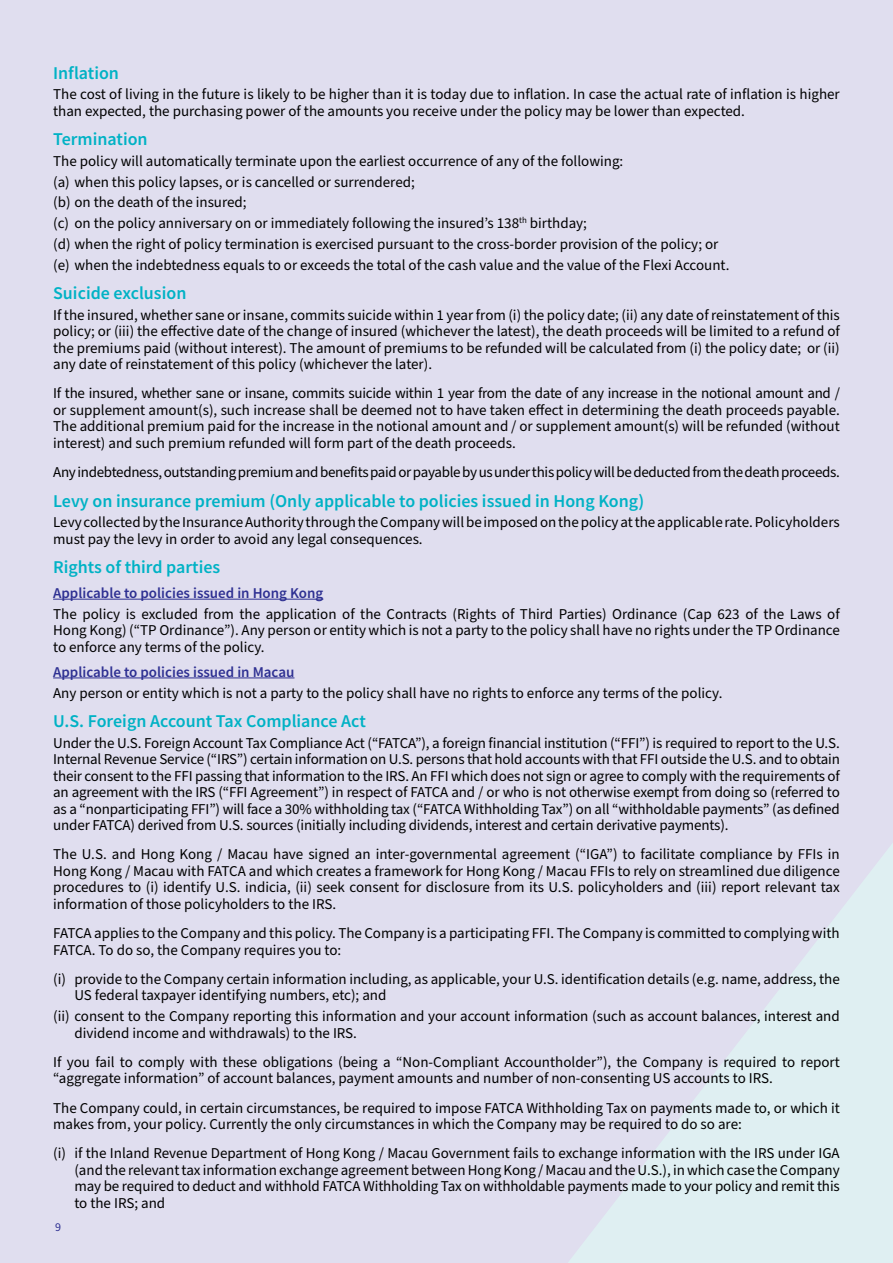
<style>
.page{position:relative;width:893px;height:1263px;background:#e0deef}
.page>*{position:absolute;margin:0;border:0;box-sizing:border-box;transform-origin:0 0}
.t1{font:600 18px "Source Sans Pro";color:#00b2c5}
.t2{font:15px/16.5px "Source Sans Pro";color:#000}
.t3{font:15px "Source Sans Pro";letter-spacing:-.02em;color:#000}
.t4{font:600 15px "Source Sans Pro";color:#2e3092}
.t5{font:12px "Source Sans Pro";color:#2e3092}
</style>
<div class="page">
<svg style="left:568px;top:843px;width:325px;height:420px;fill:#dfecf1"></svg>
<hr style="left:53px;top:599px;width:270px;height:1px;background:#2e3092">
<hr style="left:53px;top:677px;width:241px;height:1px;background:#2e3092">
<p class="t1" style="left:53px;top:62px;width:67px">Inflation</p>
<p class="t2" style="left:53px;top:87px;width:788px">The cost of living in the future is likely to be higher than it is today due to inflation. In case the actual rate of inflation is higher than expected, the purchasing power of the amounts you receive under the policy may be lower than expected.</p>
<p class="t1" style="left:53px;top:127px;width:96px">Termination</p>
<p class="t2" style="left:53px;top:151px;width:678px;line-height:20.7px">The policy will automatically terminate upon the earliest occurrence of any of the following:<br>(a) when this policy lapses, or is cancelled or surrendered;<br>(b) on the death of the insured;<br>(c) on the policy anniversary on or immediately following the insured’s 138<sup>th</sup> birthday;<br>(d) when the right of policy termination is exercised pursuant to the cross-border provision of the policy; or (e) when the indebtedness equals to or exceeds the total of the cash value and the value of the Flexi Account.</p>
<p class="t1" style="left:53px;top:281px;width:135px">Suicide exclusion</p>
<p class="t2" style="left:53px;top:307px;width:788px;text-align:justify">If the insured, whether sane or insane, commits suicide within 1 year from (i) the policy date; (ii) any date of reinstatement of this policy; or (iii) the effective date of the change of insured (whichever the latest), the death proceeds will be limited to a refund of the premiums paid (without interest). The amount of premiums to be refunded will be calculated from (i) the policy date; or (ii) any date of reinstatement of this policy (whichever the later).</p>
<p class="t2" style="left:53px;top:386px;width:788px;text-align:justify">If the insured, whether sane or insane, commits suicide within 1 year from the date of any increase in the notional amount and / or supplement amount(s), such increase shall be deemed not to have taken effect in determining the death proceeds payable.<br>The additional premium paid for the increase in the notional amount and / or supplement amount(s) will be refunded (without interest) and such premium refunded will form part of the death proceeds.</p>
<p class="t3" style="left:53px;top:462px;width:788px">Any indebtedness, outstanding premium and benefits paid or payable by us under this policy will be deducted from the death proceeds.</p>
<p class="t1" style="left:53px;top:489px;width:593px">Levy on insurance premium (Only applicable to policies issued in Hong Kong)</p>
<p class="t2" style="left:53px;top:514px;width:788px">Levy collected by the Insurance Authority through the Company will be imposed on the policy at the applicable rate. Policyholders must pay the levy in order to avoid any legal consequences.</p>
<p class="t1" style="left:53px;top:555px;width:169px">Rights of third parties</p>
<p class="t4" style="left:53px;top:583px;width:272px">Applicable to policies issued in Hong Kong</p>
<p class="t2" style="left:53px;top:606px;width:788px;text-align:justify">The policy is excluded from the application of the Contracts (Rights of Third Parties) Ordinance (Cap 623 of the Laws of Hong Kong) (“TP Ordinance”). Any person or entity which is not a party to the policy shall have no rights under the TP Ordinance to enforce any terms of the policy.</p>
<p class="t4" style="left:53px;top:662px;width:243px">Applicable to policies issued in Macau</p>
<p class="t2" style="left:53px;top:685px;width:671px">Any person or entity which is not a party to the policy shall have no rights to enforce any terms of the policy.</p>
<p class="t1" style="left:53px;top:709px;width:314px">U.S. Foreign Account Tax Compliance Act</p>
<p class="t2" style="left:53px;top:735px;width:788px;text-align:justify">Under the U.S. Foreign Account Tax Compliance Act (“FATCA”), a foreign financial institution (“FFI”) is required to report to the U.S.<br>Internal Revenue Service (“IRS”) certain information on U.S. persons that hold accounts with that FFI outside the U.S. and to obtain their consent to the FFI passing that information to the IRS. An FFI which does not sign or agree to comply with the requirements of an agreement with the IRS (“FFI Agreement”) in respect of FATCA and / or who is not otherwise exempt from doing so (referred to as a “nonparticipating FFI”) will face a 30% withholding tax (“FATCA Withholding Tax”) on all “withholdable payments” (as defined under FATCA) derived from U.S. sources (initially including dividends, interest and certain derivative payments).</p>
<p class="t2" style="left:53px;top:846px;width:788px;text-align:justify">The U.S. and Hong Kong / Macau have signed an inter-governmental agreement (“IGA”) to facilitate compliance by FFIs in Hong Kong / Macau with FATCA and which creates a framework for Hong Kong / Macau FFIs to rely on streamlined due diligence procedures to (i) identify U.S. indicia, (ii) seek consent for disclosure from its U.S. policyholders and (iii) report relevant tax information of those policyholders to the IRS.</p>
<p class="t2" style="left:53px;top:925px;width:788px">FATCA applies to the Company and this policy. The Company is a participating FFI. The Company is committed to complying with<br>FATCA. To do so, the Company requires you to:</p>
<p class="t2" style="left:74px;top:971px;width:767px;text-indent:-21px">(i) provide to the Company certain information including, as applicable, your U.S. identification details (e.g. name, address, the<br>US federal taxpayer identifying numbers, etc); and</p>
<p class="t2" style="left:74px;top:1008px;width:767px;text-indent:-21px">(ii) consent to the Company reporting this information and your account information (such as account balances, interest and dividend income and withdrawals) to the IRS.</p>
<p class="t2" style="left:53px;top:1054px;width:788px">If you fail to comply with these obligations (being a “Non-Compliant Accountholder”), the Company is required to report “aggregate information” of account balances, payment amounts and number of non-consenting US accounts to IRS.</p>
<p class="t2" style="left:53px;top:1100px;width:788px">The Company could, in certain circumstances, be required to impose FATCA Withholding Tax on payments made to, or which it makes from, your policy. Currently the only circumstances in which the Company may be required to do so are:</p>
<p class="t2" style="left:74px;top:1145px;width:767px;text-align:justify;text-indent:-21px">(i) if the Inland Revenue Department of Hong Kong / Macau Government fails to exchange information with the IRS under IGA (and the relevant tax information exchange agreement between Hong Kong / Macau and the U.S.), in which case the Company may be required to deduct and withhold FATCA Withholding Tax on withholdable payments made to your policy and remit this to the IRS; and</p>
<p class="t5" style="left:55px;top:1218px;width:7px">9</p>
</div>
